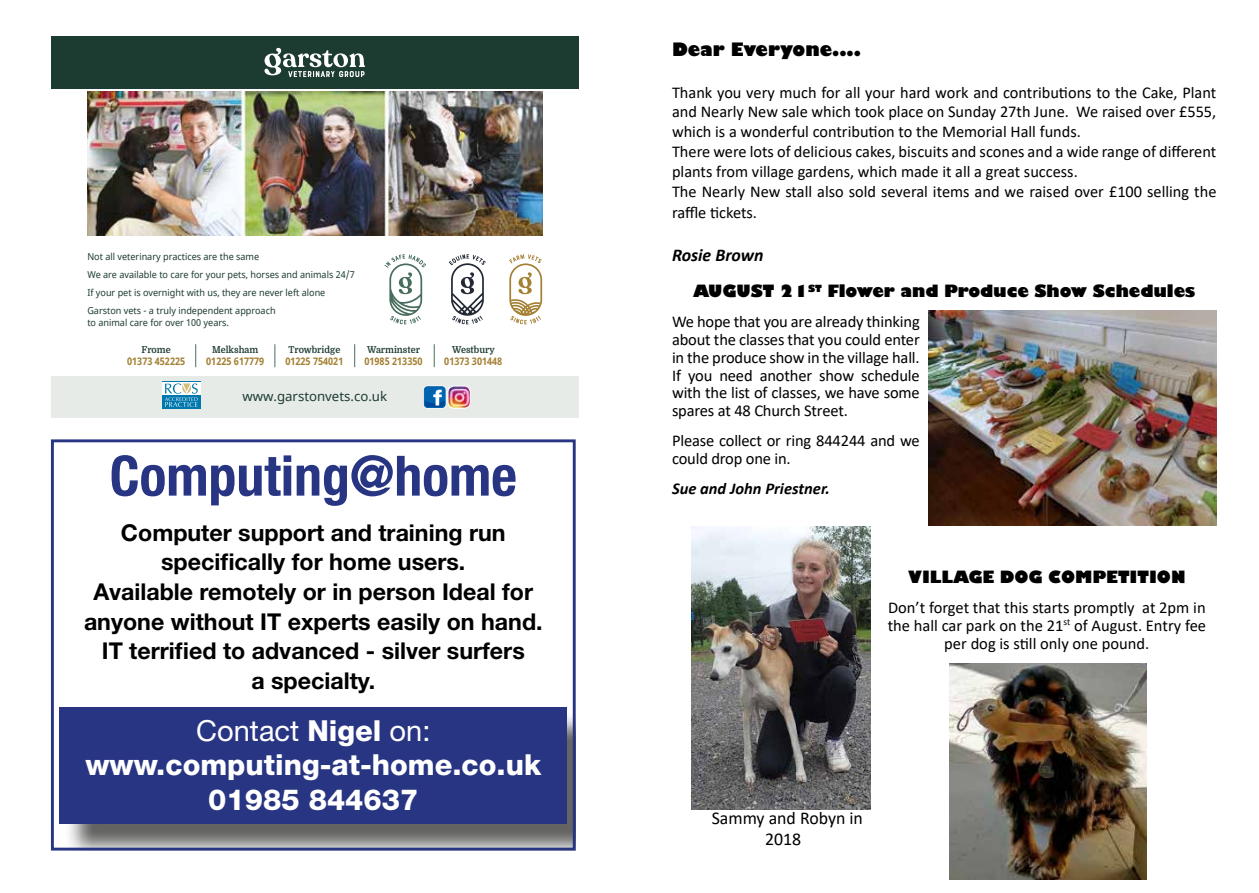
<style>
.page{position:relative;width:1259px;height:893px;background:#fff}
.page>*{position:absolute;margin:0;border:0;box-sizing:border-box;transform-origin:0 0}
.t1{font:700 condensed 55.65px "Helvetica Neue LT Std";color:#283583}
.t2{font:800 28.95px/34.8px "Helvetica Neue LT Std";color:#fff;text-align:center}
.t3{font:700 23.25px/29.7px "Helvetica Neue LT Std";color:#000;text-align:center}
.t4{font:18px/21.6px "Calibri";color:#000;text-align:center}
.t5{font:800 18px "Gill Sans";color:#000}
.t6{font:italic 700 18px "Calibri";color:#000}
.t7{font:16.5px/17.9px "Calibri";color:#000}
.t8{font:800 16.5px "Gill Sans";color:#000}
.t9{font:italic 700 16.5px "Calibri";color:#000}
.t10{font:13.2px "Noto Sans";color:#1c3b31}
.t11{font:700 10.5px "Noto Sans";color:#a48033;scale:.88 1}
.t12{font:9.6px/18px "Noto Sans";color:#1c3b31;scale:.95 1}
.t13{font:700 9.6px "Domine";color:#1c3b31;scale:.93 1}
.s1{font-weight:400}
</style>
<div class="page">
<img style="left:87px;top:91px;width:455px;height:144px">
<div style="left:51px;top:36px;width:527px;height:53px;background:#1c3b31"></div>
<svg style="left:264px;top:48px;width:101px;height:29px"></svg>
<div style="left:51px;top:376px;width:527px;height:42px;background:#e6ebe8"></div>
<svg style="left:195px;top:344px;width:1px;height:23px"></svg>
<svg style="left:274px;top:344px;width:1px;height:23px"></svg>
<svg style="left:354px;top:344px;width:1px;height:23px"></svg>
<svg style="left:434px;top:344px;width:1px;height:23px"></svg>
<div style="left:162px;top:381px;width:39px;height:28px;background:#0077ad"></div>
<div style="left:162px;top:382px;width:39px;height:27px;background:#fff"></div>
<div style="left:162px;top:395px;width:39px;height:14px;background:#0077ad"></div>
<svg style="left:165px;top:383px;width:33px;height:24px"></svg>
<svg style="left:423px;top:386px;width:23px;height:23px"></svg>
<div style="left:424px;top:387px;width:21px;height:20px;background:#0063af;border-radius:3px"></div>
<div style="left:424px;top:386px;width:21px;height:22px;border:1px solid #0063af;border-radius:3px"></div>
<svg style="left:424px;top:390px;width:21px;height:17px"></svg>
<img style="left:449px;top:386px;width:21px;height:21px">
<div style="left:447px;top:386px;width:23px;height:23px;border:1px solid #fff;border-radius:6px"></div>
<svg style="left:449px;top:254px;width:36px;height:70px"></svg>
<svg style="left:509px;top:254px;width:33px;height:70px"></svg>
<svg style="left:384px;top:254px;width:42px;height:70px"></svg>
<img style="left:69px;top:717px;width:503px;height:129px">
<div style="left:60px;top:707px;width:507px;height:117px;background:#283583"></div>
<div style="left:51px;top:439px;width:525px;height:411px;border:3px solid #283583"></div>
<img style="left:692px;top:526px;width:179px;height:284px">
<img style="left:929px;top:310px;width:287px;height:216px">
<img style="left:949px;top:664px;width:197px;height:215px">
<p class="t12" style="left:87px;top:248px;width:283px">Not all veterinary practices are the same<br>We are available to care for your pets, horses and animals 24/7<br>If your pet is overnight with us, they are never left alone Garston vets - a truly independent approach</p>
<p class="t12" style="left:87px;top:314px;width:151px">to animal care for over 100 years.</p>
<p class="t13" style="left:142px;top:344px;width:33px">Frome</p>
<p class="t11" style="left:127px;top:354px;width:67px">01373 452225</p>
<p class="t13" style="left:212px;top:344px;width:51px">Melksham</p>
<p class="t11" style="left:206px;top:354px;width:67px">01225 617779</p>
<p class="t13" style="left:288px;top:344px;width:57px">Trowbridge</p>
<p class="t11" style="left:285px;top:354px;width:67px">01225 754021</p>
<p class="t13" style="left:367px;top:344px;width:58px">Warminster</p>
<p class="t11" style="left:364px;top:354px;width:67px">01985 213350</p>
<p class="t10" style="left:242px;top:387px;width:146px">www.garstonvets.co.uk</p>
<p class="t13" style="left:452px;top:344px;width:47px">Westbury</p>
<p class="t11" style="left:444px;top:354px;width:67px">01373 301448</p>
<h1 class="t1" style="left:110px;top:442px;width:409px">Computing@home</h1>
<h3 class="t3" style="left:84px;top:517px;width:460px">Computer support and training run specifically for home users.<br>Available remotely or in person Ideal for anyone without IT experts easily on hand.<br>IT terrified to advanced - silver surfers<br>a specialty.</h3>
<h2 class="t2" style="left:85px;top:713px;width:457px"><span class="s1">Contact</span> Nigel <span class="s1">on: </span>www.computing-at-home.co.uk<br>01985 844637</h2>
<p class="t5" style="left:672px;top:38px;width:191px">Dear Everyone....</p>
<p class="t7" style="left:672px;top:82px;width:546px;line-height:19.8px">Thank you very much for all your hard work and contributions to the Cake, Plant and Nearly New sale which took place on Sunday 27th June. We raised over £555, which is a wonderful contribution to the Memorial Hall funds.<br>There were lots of delicious cakes, biscuits and scones and a wide range of different plants from village gardens, which made it all a great success.<br>The Nearly New stall also sold several items and we raised over £100 selling the</p>
<p class="t7" style="left:672px;top:203px;width:87px">raffle tickets.</p>
<p class="t6" style="left:672px;top:243px;width:93px">Rosie Brown</p>
<p class="t8" style="left:693px;top:281px;width:504px">AUGUST 21<sup>ST</sup> Flower and Produce Show Schedules</p>
<p class="t7" style="left:672px;top:312px;width:249px;text-align:justify">We hope that you are already thinking about the classes that you could enter in the produce show in the village hall.<br>If you need another show schedule with the list of classes, we have some spares at 48 Church Street.</p>
<p class="t7" style="left:672px;top:431px;width:249px">Please collect or ring 844244 and we could drop one in.</p>
<p class="t9" style="left:672px;top:476px;width:159px">Sue and John Priestner.</p>
<p class="t8" style="left:908px;top:567px;width:279px">VILLAGE DOG COMPETITION</p>
<p class="t7" style="left:887px;top:598px;width:320px;text-align:center">Don’t forget that this starts promptly at 2pm in the hall car park on the 21<sup>st</sup> of August. Entry fee per dog is still only one pound.</p>
<p class="t4" style="left:712px;top:806px;width:153px">Sammy and Robyn in<br>2018</p>
</div>
